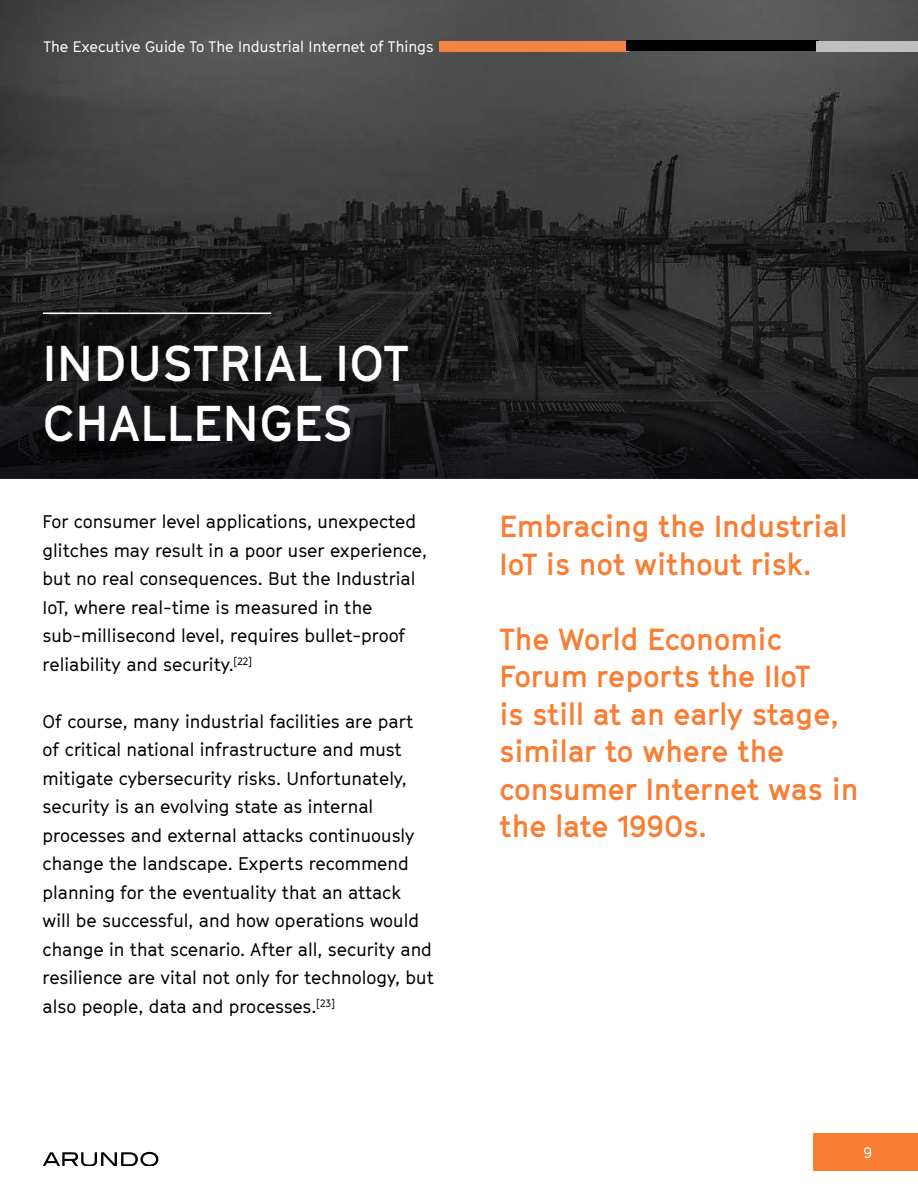
<style>
.page{position:relative;width:918px;height:1188px;background:#fff}
.page>*{position:absolute;margin:0;border:0;box-sizing:border-box;transform-origin:0 0}
.t1{font:700 49.5px/60px "GT Cinetype";letter-spacing:.01em;color:#fff}
.t2{font:700 30px/37.5px "GT Cinetype";color:#f97d33}
.t3{font:18px/28.5px "GT Cinetype";color:#000}
.t4{font:15px "GT Cinetype";color:#fff}
</style>
<div class="page">
<svg style="left:0;top:0;width:918px;height:478px;background:#303030"></svg>
<div style="left:814px;top:1133px;width:104px;height:38px;background:#f97d33"></div>
<svg style="left:43px;top:1152px;width:115px;height:14px"></svg>
<hr style="left:43px;top:313px;width:228px;height:1px;background:#fff">
<div style="left:439px;top:41px;width:190px;height:10px;background:#f58345"></div>
<div style="left:626px;top:41px;width:193px;height:10px;background:#000101"></div>
<div style="left:816px;top:41px;width:102px;height:10px;background:#c0bfbf"></div>
<p class="t4" style="left:43px;top:38px;width:392px">The Executive Guide To The Industrial Internet of Things</p>
<h1 class="t1" style="left:43px;top:333px;width:368px">INDUSTRIAL IOT<br>CHALLENGES</h1>
<p class="t3" style="left:43px;top:507px;width:386px">For consumer level applications, unexpected glitches may result in a poor user experience, but no real consequences. But the Industrial IoT, where real-time is measured in the sub-millisecond level, requires bullet-proof reliability and security.<sup>[22]</sup></p>
<p class="t3" style="left:43px;top:707px;width:393px">Of course, many industrial facilities are part of critical national infrastructure and must mitigate cybersecurity risks. Unfortunately, security is an evolving state as internal processes and external attacks continuously change the landscape. Experts recommend planning for the eventuality that an attack<br>will be successful, and how operations would change in that scenario. After all, security and resilience are vital not only for technology, but also people, data and processes.<sup>[23]</sup></p>
<h2 class="t2" style="left:499px;top:507px;width:350px">Embracing the Industrial<br>IoT is not without risk.</h2>
<h2 class="t2" style="left:499px;top:620px;width:360px">The World Economic<br>Forum reports the IIoT<br>is still at an early stage, similar to where the consumer Internet was in the late 1990s.</h2>
<p class="t4" style="left:863px;top:1144px;width:10px">9</p>
</div>
